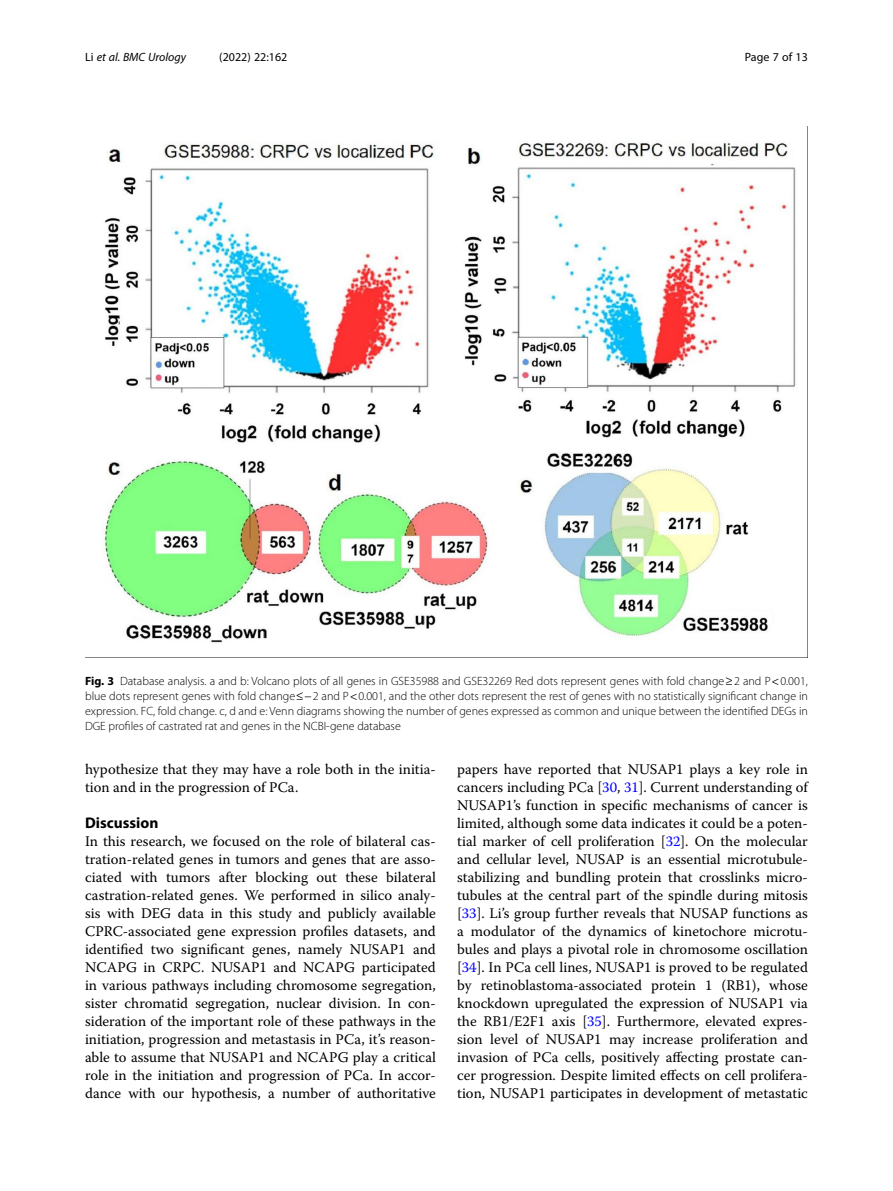
<style>
.page{position:relative;width:893px;height:1191px;background:#fff}
.page>*{position:absolute;margin:0;border:0;box-sizing:border-box;transform-origin:0 0}
.Head_1{font:700 15.45px "Myriad Pro";color:#000}
.Body_Text{font:14.7px/18px "Warnock Pro";color:#000;text-align:justify}
.Body_Text_Indent{font:14.7px/18px "Warnock Pro";color:#000}
.Figure_Caption{font:300 12px/15px "Myriad Pro";color:#000;text-align:justify}
.t1{font:italic 12px "Myriad Pro";color:#000}
.t2{font:12px "Myriad Pro Regular 3";color:#000}
.t3{font:12px "Myriad Pro";color:#000}
.s1{font-family:"Myriad Pro Regular 3";font-style:normal}
.s2{font-weight:700}
.s3{color:#00f}
</style>
<div class="page">
<img style="left:103px;top:126px;width:705px;height:531px">
<p class="t1" style="left:85px;top:50px;width:103px"><span class="s1">Li</span> et al. BMC Urology</p>
<p class="t2" style="left:219px;top:50px;width:70px">(2022) 22:162</p>
<p class="t3" style="left:745px;top:50px;width:65px">Page 7 of 13</p>
<p class="Figure_Caption" style="left:85px;top:673px;width:724px"><span class="s2">Fig. 3</span> Database analysis. a and b: Volcano plots of all genes in GSE35988 and GSE32269 Red dots represent genes with fold change≥2 and P 0.001, blue dots represent genes with fold change≤−2 and P 0.001, and the other dots represent the rest of genes with no statistically significant change in expression. FC, fold change. c, d and e: Venn diagrams showing the number of genes expressed as common and unique between the identified DEGs in DGE profiles of castrated rat and genes in the NCBI-gene database</p>
<p class="Body_Text_Indent" style="left:85px;top:760px;width:352px">hypothesize that they may have a role both in the initia&shy;tion and in the progression of PCa.</p>
<p class="Head_1" style="left:85px;top:813px;width:75px">Discussion</p>
<p class="Body_Text" style="left:85px;top:832px;width:352px">In this research, we focused on the role of bilateral cas&shy;tration-related genes in tumors and genes that are asso&shy;ciated with tumors after blocking out these bilateral castration-related genes. We performed in silico analy&shy;sis with DEG data in this study and publicly available CPRC-associated gene expression profiles datasets, and identified two significant genes, namely NUSAP1 and NCAPG in CRPC. NUSAP1 and NCAPG participated in various pathways including chromosome segregation, sister chromatid segregation, nuclear division. In con&shy;sideration of the important role of these pathways in the initiation, progression and metastasis in PCa, it’s reason&shy;able to assume that NUSAP1 and NCAPG play a critical role in the initiation and progression of PCa. In accor&shy;dance with our hypothesis, a number of authoritative</p>
<p class="Body_Text" style="left:457px;top:760px;width:352px">papers have reported that NUSAP1 plays a key role in cancers including PCa [<span class="s3">30</span>, <span class="s3">31</span>]. Current understanding of NUSAP1’s function in specific mechanisms of cancer is limited, although some data indicates it could be a poten&shy;tial marker of cell proliferation [<span class="s3">32</span>]. On the molecular and cellular level, NUSAP is an essential microtubule&shy;stabilizing and bundling protein that crosslinks micro&shy;tubules at the central part of the spindle during mitosis [<span class="s3">33</span>]. Li’s group further reveals that NUSAP functions as a modulator of the dynamics of kinetochore microtu&shy;bules and plays a pivotal role in chromosome oscillation [<span class="s3">34</span>]. In PCa cell lines, NUSAP1 is proved to be regulated by retinoblastoma-associated protein 1 (RB1), whose knockdown upregulated the expression of NUSAP1 via the RB1/E2F1 axis [<span class="s3">35</span>]. Furthermore, elevated expres&shy;sion level of NUSAP1 may increase proliferation and invasion of PCa cells, positively affecting prostate can&shy;cer progression. Despite limited effects on cell prolifera&shy;tion, NUSAP1 participates in development of metastatic</p>
</div>
